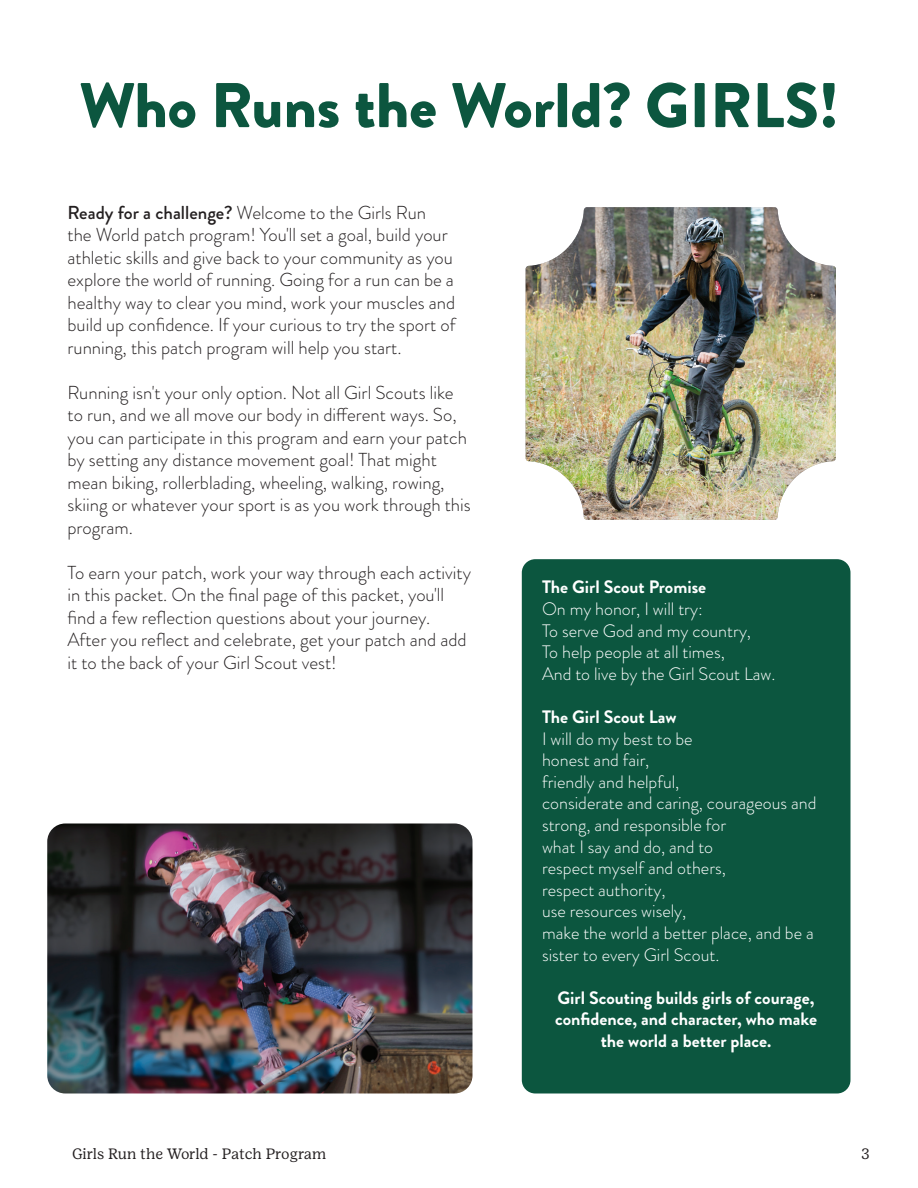
<style>
.page{position:relative;width:918px;height:1188px;background:#fff}
.page>*{position:absolute;margin:0;border:0;box-sizing:border-box;transform-origin:0 0}
.t1{font:900 63px "Brandon Grotesque";color:#0c563f}
.t2{font:300 18.75px/22.5px "Brandon Grotesque";color:#231f20}
.t3{font:300 18px/21.6px "Brandon Grotesque";color:#fff}
.t4{font:700 18px/21.6px "Brandon Grotesque";color:#fff;text-align:center}
.t5{font:15px "Girl Scout Text";letter-spacing:-.01em;color:#231f20}
.s1{font-weight:500}
</style>
<div class="page">
<img style="left:47px;top:824px;width:425px;height:270px">
<img style="left:526px;top:207px;width:310px;height:313px">
<div style="left:522px;top:559px;width:328px;height:534px;background:#0c563f;border-radius:14px"></div>
<h1 class="t1" style="left:79px;top:61px;width:761px">Who Runs the World? GIRLS!</h1>
<p class="t2" style="left:68px;top:201px;width:390px"><span class="s1">Ready for a challenge?</span> Welcome to the Girls Run<br>the World patch program! You'll set a goal, build your athletic skills and give back to your community as you explore the world of running. Going for a run can be a healthy way to clear you mind, work your muscles and build up confidence. If your curious to try the sport of running, this patch program will help you start.</p>
<p class="t2" style="left:68px;top:381px;width:405px">Running isn't your only option. Not all Girl Scouts like to run, and we all move our body in different ways. So, you can participate in this program and earn your patch by setting any distance movement goal! That might mean biking, rollerblading, wheeling, walking, rowing, skiing or whatever your sport is as you work through this program.</p>
<p class="t2" style="left:68px;top:561px;width:405px">To earn your patch, work your way through each activity in this packet. On the final page of this packet, you'll find a few reflection questions about your journey.<br>After you reflect and celebrate, get your patch and add it to the back of your Girl Scout vest!</p>
<p class="t4" style="left:542px;top:577px;width:166px">The Girl Scout Promise</p>
<p class="t3" style="left:542px;top:598px;width:235px">On my honor, I will try:<br>To serve God and my country,<br>To help people at all times,<br>And to live by the Girl Scout Law.</p>
<p class="t4" style="left:542px;top:706px;width:136px">The Girl Scout Law</p>
<p class="t3" style="left:542px;top:728px;width:276px">I will do my best to be<br>honest and fair,<br>friendly and helpful,<br>considerate and caring, courageous and strong, and responsible for<br>what I say and do, and to<br>respect myself and others,<br>respect authority,<br>use resources wisely,<br>make the world a better place, and be a sister to every Girl Scout.</p>
<p class="t4" style="left:555px;top:987px;width:264px">Girl Scouting builds girls of courage, confidence, and character, who make the world a better place.</p>
<p class="t5" style="left:72px;top:1145px;width:256px">Girls Run the World - Patch Program</p>
<p class="t5" style="left:861px;top:1145px;width:10px">3</p>
</div>
